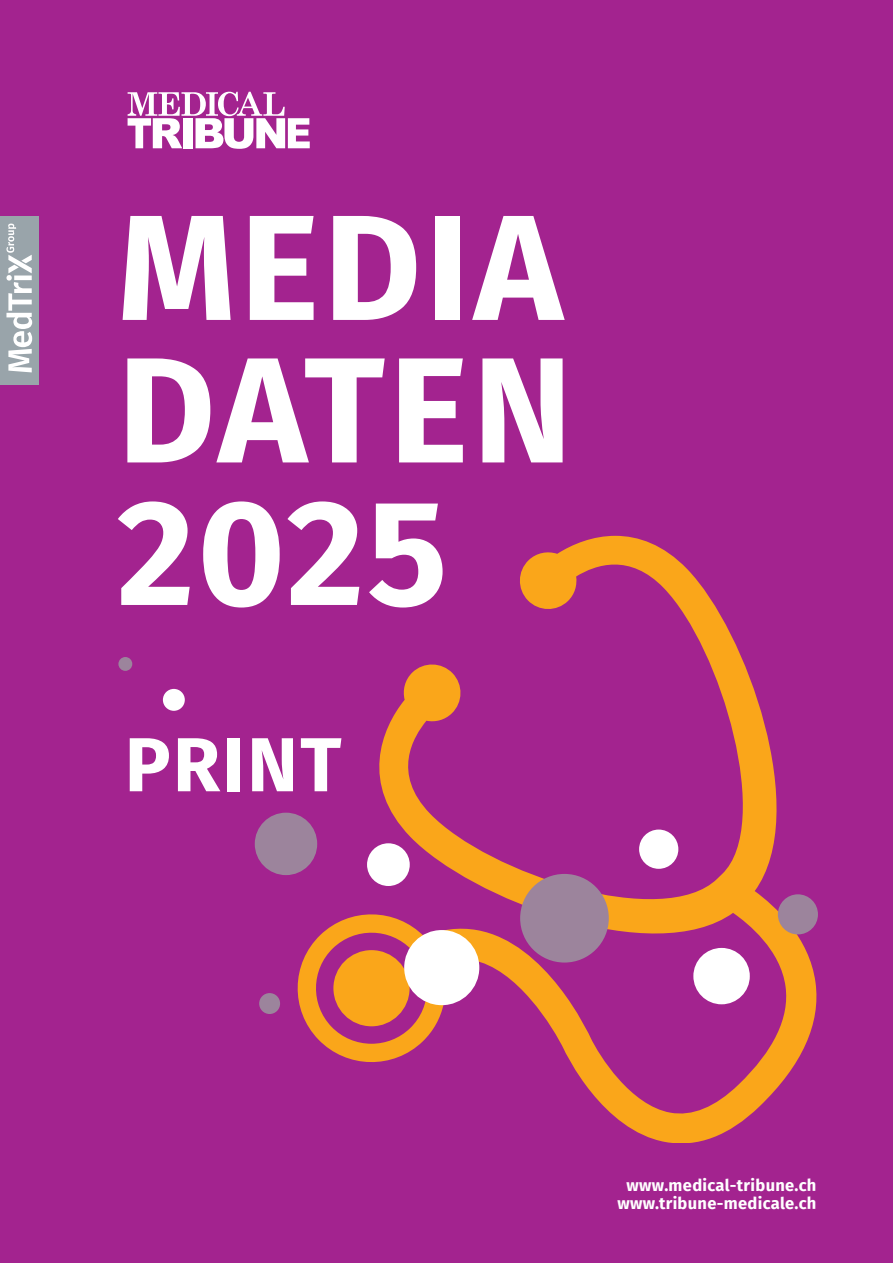
<style>
.page{position:relative;width:893px;height:1263px;background:#a3238f}
.page>*{position:absolute;margin:0;border:0;box-sizing:border-box;transform-origin:0 0}
.t1{font:700 150px/142.5px "Fira Sans";letter-spacing:.02em;color:#fff}
.t2{font:700 76.5px "Fira Sans";color:#fff}
.t3{font:700 16.5px/18px "Fira Sans";letter-spacing:.02em;color:#fff;text-align:center}
</style>
<div class="page">
<svg style="left:298px;top:536px;width:520px;height:607px"></svg>
<div style="left:333px;top:950px;width:77px;height:76px;background:#faa61a;border-radius:50%"></div>
<div style="left:118px;top:657px;width:14px;height:14px;background:#9c849c;border-radius:50%"></div>
<div style="left:255px;top:813px;width:62px;height:62px;background:#9c849c;border-radius:50%"></div>
<div style="left:367px;top:843px;width:43px;height:43px;background:#fff;border-radius:50%"></div>
<div style="left:163px;top:689px;width:22px;height:22px;background:#fff;border-radius:50%"></div>
<div style="left:259px;top:993px;width:21px;height:21px;background:#9c849c;border-radius:50%"></div>
<div style="left:693px;top:948px;width:57px;height:56px;background:#fff;border-radius:50%"></div>
<div style="left:778px;top:894px;width:40px;height:40px;background:#9c849c;border-radius:50%"></div>
<div style="left:639px;top:829px;width:39px;height:40px;background:#fff;border-radius:50%"></div>
<div style="left:404px;top:930px;width:75px;height:75px;background:#fff;border-radius:50%"></div>
<div style="left:520px;top:874px;width:89px;height:88px;background:#9c849c;border-radius:50%"></div>
<svg style="left:128px;top:92px;width:182px;height:57px"></svg>
<div style="left:0;top:216px;width:39px;height:168px;background:#99a4aa"></div>
<svg style="left:6px;top:224px;width:26px;height:148px"></svg>
<h1 class="t1" style="left:117px;top:186px;width:332px">Media<br>daten<br>2025</h1>
<h2 class="t2" style="left:125px;top:700px;width:137px">print</h2>
<p class="t3" style="left:617px;top:1175px;width:200px">www.medical-tribune.ch www.tribune-medicale.ch</p>
</div>
